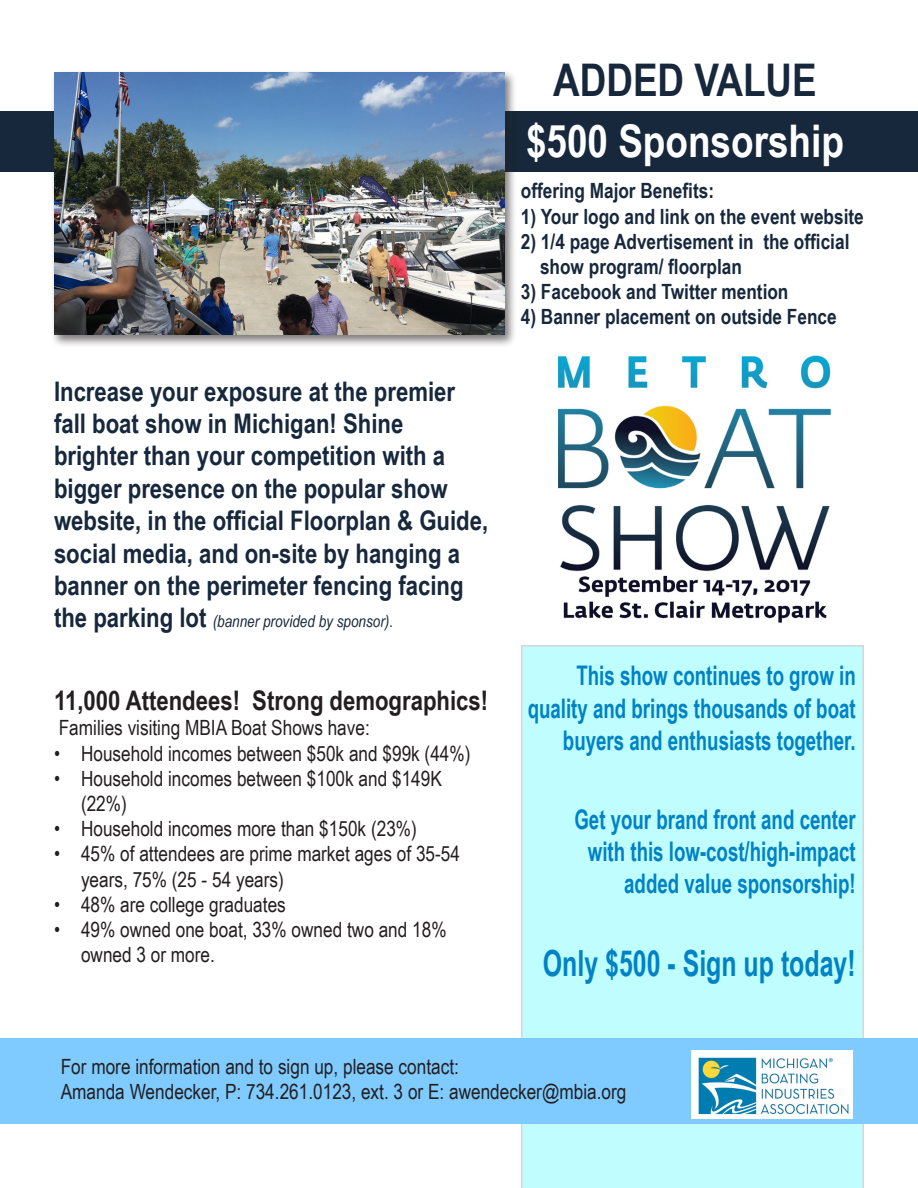
<style>
.page{position:relative;width:918px;height:1188px;background:#fff}
.page>*{position:absolute;margin:0;border:0;box-sizing:border-box;transform-origin:0 0}
.t1{font:700 45px "Arial Narrow";color:#fff}
.t2{font:700 45px "Arial Narrow";color:#17283c}
.t3{font:700 36px "Arial Narrow";color:#0082c5;scale:.84 1}
.t4{font:700 27px/32.4px "Arial Narrow";color:#17283c}
.t5{font:700 27px/32.4px "Arial Narrow";color:#0082c5;text-align:right;scale:.84 1}
.t6{font:700 27px "Arial Narrow";color:#231f20}
.t7{font:21px/25.2px "Arial Narrow";color:#231f20}
.t8{font:700 21px/25.2px "Arial Narrow";color:#17283c}
.t9{font:italic 16.5px "Arial Narrow";color:#17283c}
.s1{font-weight:700;font-style:normal;font-size:27px}
</style>
<div class="page">
<div style="left:0;top:112px;width:918px;height:60px;background:#17283c"></div>
<div style="left:51px;top:69px;width:466px;height:279px;background:#231f20;opacity:.6"></div>
<img style="left:54px;top:72px;width:450px;height:263px">
<div style="left:521px;top:645px;width:343px;height:543px;background:#bffdff"></div>
<div style="left:0;top:1038px;width:918px;height:86px;background:#7fcbff"></div>
<img style="left:692px;top:1051px;width:161px;height:68px">
<img style="left:558px;top:355px;width:273px;height:268px">
<p class="t2" style="left:553px;top:46px;width:265px">ADDED VALUE</p>
<p class="t1" style="left:526px;top:107px;width:319px">$500 Sponsorship</p>
<p class="t4" style="left:54px;top:374px;width:436px">Increase your exposure at the premier fall boat show in Michigan! Shine brighter than your competition with a bigger presence on the popular show website, in the official Floorplan &amp; Guide, social media, and on-site by hanging a banner on the perimeter fencing facing</p>
<p class="t9" style="left:54px;top:610px;width:341px"><span class="s1">the parking lot</span> (banner provided by sponsor).</p>
<p class="t6" style="left:54px;top:680px;width:436px">11,000 Attendees! Strong demographics!</p>
<p class="t7" style="left:59px;top:715px;width:313px">Families visiting MBIA Boat Shows have:</p>
<p class="t7" style="left:54px;top:740px;width:418px">• Household incomes between $50k and $99k (44%)</p>
<p class="t7" style="left:81px;top:765px;width:362px;text-indent:-27px">• Household incomes between $100k and $149K (22%)</p>
<p class="t7" style="left:54px;top:815px;width:364px">• Household incomes more than $150k (23%)</p>
<p class="t7" style="left:81px;top:841px;width:381px;text-indent:-27px">• 45% of attendees are prime market ages of 35-54 years, 75% (25 - 54 years)</p>
<p class="t7" style="left:54px;top:891px;width:233px">• 48% are college graduates</p>
<p class="t7" style="left:81px;top:916px;width:367px;text-indent:-27px">• 49% owned one boat, 33% owned two and 18% owned 3 or more.</p>
<p class="t8" style="left:521px;top:177px;width:195px">offering Major Benefits:</p>
<p class="t8" style="left:521px;top:203px;width:344px">1) Your logo and link on the event website</p>
<p class="t8" style="left:540px;top:228px;width:311px;text-indent:-19px">2) 1/4 page Advertisement in the official show program/ floorplan</p>
<p class="t8" style="left:521px;top:278px;width:269px">3) Facebook and Twitter mention</p>
<p class="t8" style="left:521px;top:303px;width:317px">4) Banner placement on outside Fence</p>
<p class="t5" style="left:528px;top:658px;width:392px">This show continues to grow in quality and brings thousands of boat buyers and enthusiasts together.</p>
<p class="t5" style="left:574px;top:802px;width:336px">Get your brand front and center with this low-cost/high-impact added value sponsorship!</p>
<p class="t3" style="left:543px;top:936px;width:374px">Only $500 - Sign up today!</p>
<p class="t7" style="left:61px;top:1053px;width:400px">For more information and to sign up, please contact:</p>
<p class="t7" style="left:61px;top:1078px;width:567px">Amanda Wendecker, P: 734.261.0123, ext. 3 or E: awendecker@mbia.org</p>
</div>
